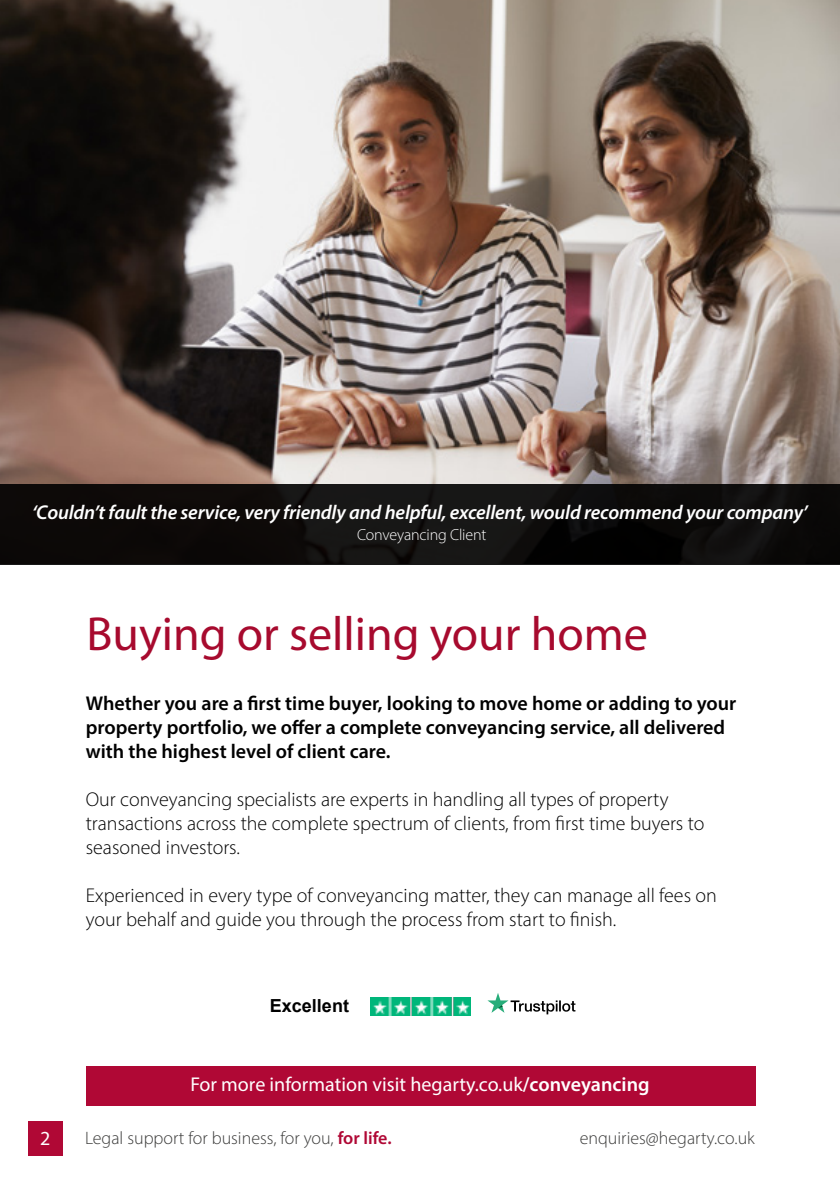
<style>
.page{position:relative;width:840px;height:1191px;background:#fff}
.page>*{position:absolute;margin:0;border:0;box-sizing:border-box;transform-origin:0 0}
.t1{font:48px "Myriad Pro";color:#a70a2e}
.t2{font:300 20px/24px "Myriad Pro";color:#000}
.t3{font:600 20px/24px "Myriad Pro";color:#000}
.t4{font:italic 600 20px "Myriad Pro";letter-spacing:-.01em;color:#fff}
.t5{font:20px "Myriad Pro";color:#fff}
.t6{font:300 18px "Myriad Pro";color:#3c3c3b}
.t7{font:700 18px "Arial";color:#000}
.t8{font:300 16px "Myriad Pro";letter-spacing:-.01em;color:#fff}
.s1{font-weight:600}
.s2{font-weight:600;color:#b00835}
</style>
<div class="page">
<div style="left:28px;top:1121px;width:34px;height:34px;background:#b00835"></div>
<img style="left:0;top:0;width:839px;height:484px">
<svg style="left:487px;top:993px;width:88px;height:21px"></svg>
<img style="left:370px;top:997px;width:100px;height:18px">
<div style="left:86px;top:1066px;width:669px;height:40px;background:#b00835"></div>
<div style="left:0;top:484px;width:839px;height:81px;background:linear-gradient(to right,#100c0b,#0e0e0d)"></div>
<p class="t4" style="left:32px;top:500px;width:776px">‘Couldn’t fault the service, very friendly and helpful, excellent, would recommend your company’</p>
<p class="t8" style="left:357px;top:525px;width:131px">Conveyancing Client</p>
<h1 class="t1" style="left:87px;top:604px;width:562px">Buying or selling your home</h1>
<p class="t3" style="left:86px;top:690px;width:651px">Whether you are a first time buyer, looking to move home or adding to your property portfolio, we offer a complete conveyancing service, all delivered with the highest level of client care.</p>
<p class="t2" style="left:86px;top:786px;width:620px">Our conveyancing specialists are experts in handling all types of property transactions across the complete spectrum of clients, from first time buyers to seasoned investors.</p>
<p class="t2" style="left:86px;top:882px;width:632px">Experienced in every type of conveyancing matter, they can manage all fees on your behalf and guide you through the process from start to finish.</p>
<p class="t7" style="left:270px;top:992px;width:81px">Excellent</p>
<p class="t5" style="left:190px;top:1072px;width:460px">For more information visit hegarty.co.uk<span class="s1">/conveyancing</span></p>
<p class="t5" style="left:40px;top:1126px;width:12px">2</p>
<p class="t6" style="left:85px;top:1126px;width:308px">Legal support for business, for you, <span class="s2">for life.</span></p>
<p class="t6" style="left:579px;top:1126px;width:176px">enquiries@hegarty.co.uk</p>
</div>
